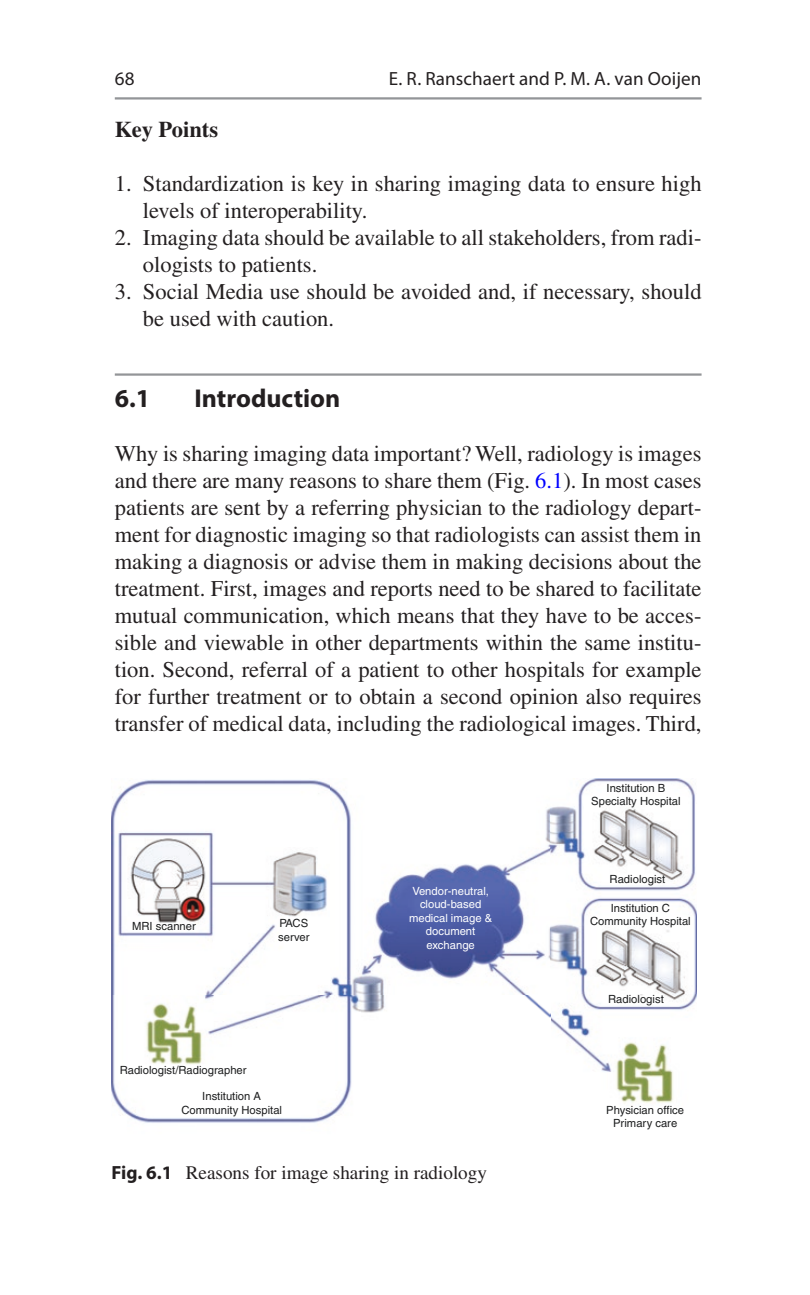
<style>
.page{position:relative;width:810px;height:1295px;background:#fff}
.page>*{position:absolute;margin:0;border:0;box-sizing:border-box;transform-origin:0 0}
.t1{font:700 25.88px "Myriad Pro";color:#231f20}
.t2{font:22.5px/27px "Times LT Std";color:#231f20}
.t3{font:700 22.5px "Times LT Std";color:#231f20}
.t4{font:19.12px "Times LT Std";color:#231f20}
.t5{font:19.12px "Myriad Pro Regular 2";letter-spacing:.01em;color:#231f20}
.t6{font:19.12px "Myriad Pro";color:#231f20}
.t7{font:11.25px/13.5px "Helvetica";color:#1d1e1f;text-align:center}
.t8{font:11.25px/13.5px "Helvetica";color:#fff;text-align:center}
.s1{color:#00f}
.s2{font-family:"Myriad Pro";font-weight:700}
</style>
<div class="page">
<hr style="left:115px;top:373px;width:587px;height:3px;background:#939598">
<img style="left:111px;top:778px;width:586px;height:345px">
<hr style="left:115px;top:97px;width:587px;height:3px;background:#939598">
<p class="t5" style="left:389px;top:66px;width:314px">E. R. Ranschaert and P. M. A. van Ooijen</p>
<p class="t6" style="left:115px;top:66px;width:21px">68</p>
<p class="t3" style="left:115px;top:116px;width:105px">Key Points</p>
<p class="t2" style="left:143px;top:169px;width:560px;text-indent:-28px">1. Standardization is key in sharing imaging data to ensure high levels of interoperability.</p>
<p class="t2" style="left:143px;top:223px;width:560px;text-indent:-28px">2. Imaging data should be available to all stakeholders, from radi&shy;ologists to patients.</p>
<p class="t2" style="left:143px;top:277px;width:560px;text-indent:-28px">3. Social Media use should be avoided and, if necessary, should be used with caution.</p>
<p class="t1" style="left:115px;top:381px;width:37px">6.1</p>
<p class="t1" style="left:195px;top:381px;width:147px">Introduction</p>
<p class="t2" style="left:115px;top:439px;width:588px;text-align:justify">Why is sharing imaging data important? Well, radiology is images and there are many reasons to share them (Fig. <span class="s1">6.1</span>). In most cases patients are sent by a referring physician to the radiology depart&shy;ment for diagnostic imaging so that radiologists can assist them in making a diagnosis or advise them in making decisions about the treatment. First, images and reports need to be shared to facilitate mutual communication, which means that they have to be acces&shy;sible and viewable in other departments within the same institu&shy;tion. Second, referral of a patient to other hospitals for example for further treatment or to obtain a second opinion also requires transfer of medical data, including the radiological images. Third,</p>
<p class="t7" style="left:132px;top:919px;width:65px">MRI scanner</p>
<p class="t7" style="left:278px;top:916px;width:33px;text-align:left">PACS server</p>
<p class="t7" style="left:120px;top:1063px;width:128px">Radiologist/Radiographer</p>
<p class="t7" style="left:181px;top:1089px;width:102px">Institution A<br>Community Hospital</p>
<p class="t8" style="left:409px;top:884px;width:85px">Vendor-neutral, cloud-based medical image &amp; document exchange</p>
<p class="t4" style="left:112px;top:1162px;width:377px"><span class="s2">Fig. 6.1</span> Reasons for image sharing in radiology</p>
<p class="t7" style="left:591px;top:781px;width:91px">Institution B<br>Specialty Hospital</p>
<p class="t7" style="left:610px;top:872px;width:57px">Radiologist</p>
<p class="t7" style="left:590px;top:901px;width:102px">Institution C<br>Community Hospital</p>
<p class="t7" style="left:608px;top:992px;width:57px">Radiologist</p>
<p class="t7" style="left:606px;top:1103px;width:79px">Physician office<br>Primary care</p>
</div>
